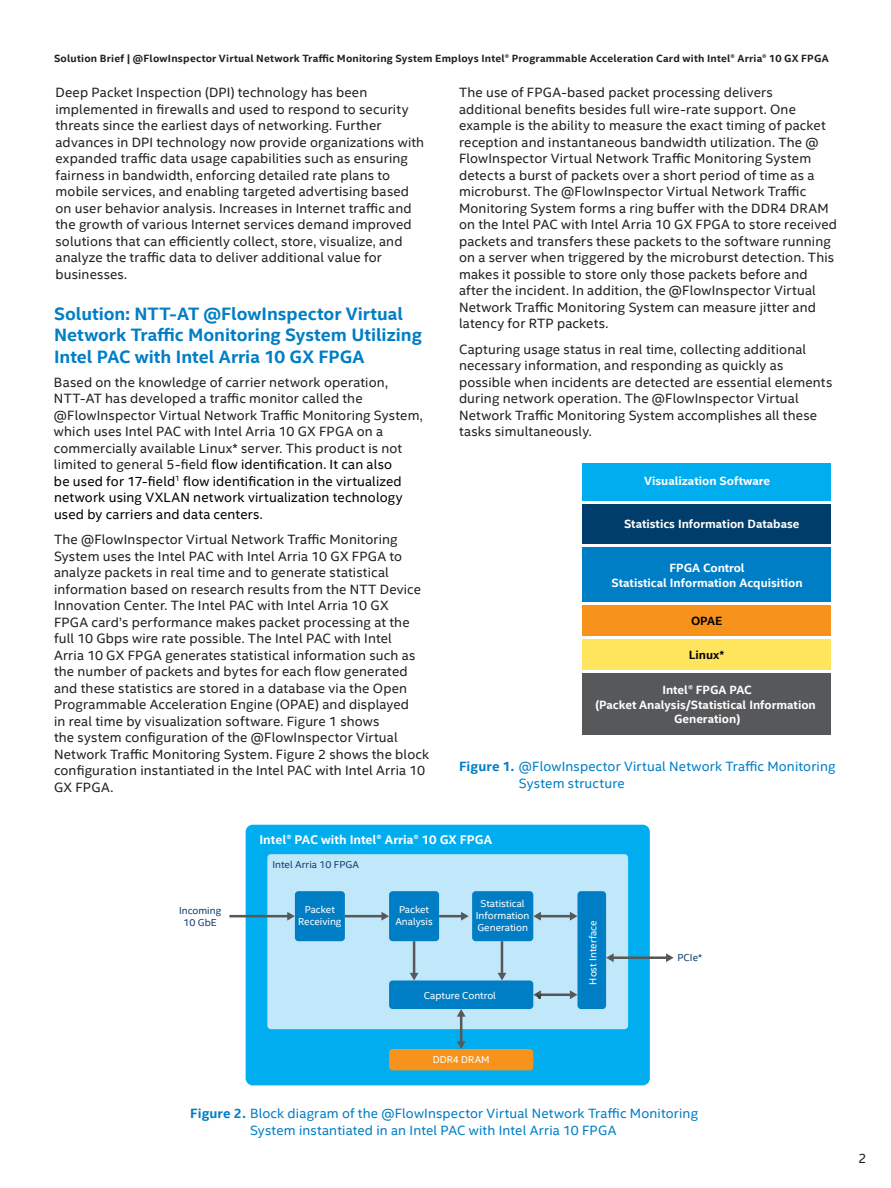
<style>
.page{position:relative;width:891px;height:1188px;background:#fff}
.page>*{position:absolute;margin:0;border:0;box-sizing:border-box;transform-origin:0 0}
.t1{font:700 18px/21.6px "Intel Clear";color:#007ec5}
.t2{font:13.5px/16.5px "Intel Clear";letter-spacing:.01em;color:#231f20}
.t3{font:13.5px/16.5px "Intel Clear";letter-spacing:.01em;color:#007ec5}
.t4{font:700 12.6px "Intel Clear";color:#fff}
.t5{font:700 12px/14.4px "Intel Clear";color:#fff;text-align:center}
.t6{font:700 12px "Intel Clear";color:#040503}
.t7{font:700 10.5px "Intel Clear";letter-spacing:.02em;color:#231f20}
.t8{font:10.05px/12.1px "Intel Clear";color:#fff;text-align:center}
.t9{font:10.05px/12.1px "Intel Clear";color:#133f70;text-align:center}
.t10{font:10.05px "Intel Clear";color:#231f20}
.s1{color:#000}
.s2{font-weight:700}
</style>
<div class="page">
<div style="left:582px;top:463px;width:249px;height:38px;background:#00aeef"></div>
<div style="left:582px;top:504px;width:249px;height:40px;background:#003d6a"></div>
<div style="left:582px;top:547px;width:249px;height:55px;background:#007ec5"></div>
<div style="left:582px;top:673px;width:249px;height:61px;background:#57585a"></div>
<div style="left:582px;top:606px;width:249px;height:30px;background:#f7931d"></div>
<div style="left:582px;top:639px;width:249px;height:31px;background:#ffe55e"></div>
<div style="left:246px;top:825px;width:404px;height:260px;background:#00aeef;border-radius:7px"></div>
<div style="left:267px;top:854px;width:361px;height:175px;background:#c0e7fa;border-radius:4px"></div>
<div style="left:295px;top:891px;width:50px;height:50px;background:#007ec5;border-radius:4px"></div>
<div style="left:389px;top:891px;width:50px;height:50px;background:#007ec5;border-radius:4px"></div>
<div style="left:472px;top:891px;width:61px;height:50px;background:#007ec5;border-radius:4px"></div>
<div style="left:389px;top:980px;width:144px;height:29px;background:#007ec5;border-radius:4px"></div>
<div style="left:389px;top:1049px;width:144px;height:21px;background:#f7931d;border-radius:4px"></div>
<div style="left:578px;top:891px;width:28px;height:118px;background:#007ec5;border-radius:4px"></div>
<hr style="left:229px;top:915px;width:60px;height:2px;background:#57585a">
<svg style="left:287px;top:912px;width:8px;height:9px"></svg>
<hr style="left:345px;top:915px;width:38px;height:2px;background:#57585a">
<svg style="left:381px;top:912px;width:8px;height:9px"></svg>
<hr style="left:439px;top:915px;width:23px;height:2px;background:#57585a">
<svg style="left:461px;top:912px;width:8px;height:9px"></svg>
<hr style="left:540px;top:915px;width:31px;height:2px;background:#57585a">
<svg style="left:533px;top:912px;width:8px;height:9px"></svg>
<svg style="left:570px;top:912px;width:8px;height:9px"></svg>
<hr style="left:612px;top:956px;width:55px;height:3px;background:#57585a">
<svg style="left:606px;top:953px;width:8px;height:9px"></svg>
<svg style="left:666px;top:953px;width:8px;height:9px"></svg>
<hr style="left:540px;top:994px;width:31px;height:2px;background:#57585a">
<svg style="left:533px;top:990px;width:8px;height:9px"></svg>
<svg style="left:570px;top:990px;width:8px;height:9px"></svg>
<hr style="left:460px;top:1015px;width:2px;height:28px;background:#57585a">
<svg style="left:457px;top:1041px;width:9px;height:8px"></svg>
<svg style="left:457px;top:1009px;width:9px;height:8px"></svg>
<hr style="left:413px;top:941px;width:2px;height:33px;background:#57585a">
<svg style="left:410px;top:973px;width:8px;height:7px"></svg>
<hr style="left:501px;top:941px;width:2px;height:33px;background:#57585a">
<svg style="left:498px;top:973px;width:8px;height:7px"></svg>
<p class="t7" style="left:54px;top:51px;width:776px">Solution Brief | @FlowInspector Virtual Network Traffic Monitoring System Employs Intel® Programmable Acceleration Card with Intel® Arria® 10 GX FPGA</p>
<p class="t2" style="left:55px;top:84px;width:370px">Deep Packet Inspection (DPI) technology has been implemented in firewalls and used to respond to security threats since the earliest days of networking. Further advances in DPI technology now provide organizations with expanded traffic data usage capabilities such as ensuring fairness in bandwidth, enforcing detailed rate plans to mobile services, and enabling targeted advertising based on user behavior analysis. Increases in Internet traffic and the growth of various Internet services demand improved solutions that can efficiently collect, store, visualize, and analyze the traffic data to deliver additional value for businesses.</p>
<h1 class="t1" style="left:54px;top:302px;width:369px">Solution: NTT-AT @FlowInspector Virtual<br>Network Traffic Monitoring System Utilizing<br>Intel PAC with Intel Arria 10 GX FPGA</h1>
<p class="t2" style="left:54px;top:373px;width:370px">Based on the knowledge of carrier network operation, NTT-AT has developed a traffic monitor called the @FlowInspector Virtual Network Traffic Monitoring System, which uses Intel PAC with Intel Arria 10 GX FPGA on a commercially available Linux* server. This product is not limited to general 5-field <span class="s1">flow identification. It can also<br>be used for 17-field</span><sup>1</sup> <span class="s1">flow identification in the virtualized network using VXLAN network virtualization technology used by carriers and data centers.</span></p>
<p class="t2" style="left:54px;top:531px;width:377px">The @FlowInspector Virtual Network Traffic Monitoring System uses the Intel PAC with Intel Arria 10 GX FPGA to analyze packets in real time and to generate statistical information based on research results from the NTT Device Innovation Center. The Intel PAC with Intel Arria 10 GX<br>FPGA card’s performance makes packet processing at the full 10 Gbps wire rate possible. The Intel PAC with Intel<br>Arria 10 GX FPGA generates statistical information such as the number of packets and bytes for each flow generated and these statistics are stored in a database via the Open Programmable Acceleration Engine (OPAE) and displayed<br>in real time by visualization software. Figure 1 shows<br>the system configuration of the @FlowInspector Virtual Network Traffic Monitoring System. Figure 2 shows the block configuration instantiated in the Intel PAC with Intel Arria 10<br>GX FPGA.</p>
<p class="t2" style="left:459px;top:84px;width:379px">The use of FPGA-based packet processing delivers additional benefits besides full wire-rate support. One example is the ability to measure the exact timing of packet reception and instantaneous bandwidth utilization. The @ FlowInspector Virtual Network Traffic Monitoring System detects a burst of packets over a short period of time as a microburst. The @FlowInspector Virtual Network Traffic Monitoring System forms a ring buffer with the DDR4 DRAM on the Intel PAC with Intel Arria 10 GX FPGA to store received packets and transfers these packets to the software running on a server when triggered by the microburst detection. This makes it possible to store only those packets before and after the incident. In addition, the @FlowInspector Virtual Network Traffic Monitoring System can measure jitter and latency for RTP packets.</p>
<p class="t2" style="left:459px;top:340px;width:375px">Capturing usage status in real time, collecting additional necessary information, and responding as quickly as possible when incidents are detected are essential elements during network operation. The @FlowInspector Virtual Network Traffic Monitoring System accomplishes all these tasks simultaneously.</p>
<p class="t5" style="left:644px;top:474px;width:128px">Visualization Software</p>
<p class="t5" style="left:624px;top:516px;width:177px">Statistics Information Database</p>
<p class="t5" style="left:612px;top:560px;width:193px">FPGA Control<br>Statistical Information Acquisition</p>
<p class="t6" style="left:691px;top:613px;width:33px">OPAE</p>
<p class="t6" style="left:689px;top:646px;width:37px">Linux*</p>
<p class="t5" style="left:595px;top:683px;width:222px">Intel® FPGA PAC<br>(Packet Analysis/Statistical Information<br>Generation)</p>
<p class="t3" style="left:519px;top:758px;width:318px;text-indent:-60px"><span class="s2">Figure 1.</span> @FlowInspector Virtual Network Traffic Monitoring<br>System structure</p>
<p class="t4" style="left:259px;top:831px;width:234px">Intel® PAC with Intel® Arria® 10 GX FPGA</p>
<p class="t9" style="left:273px;top:859px;width:88px">Intel Arria 10 FPGA</p>
<p class="t9" style="left:179px;top:904px;width:44px">Incoming<br>10 GbE</p>
<p class="t8" style="left:298px;top:903px;width:45px">Packet<br>Receiving</p>
<p class="t8" style="left:395px;top:903px;width:39px">Packet<br>Analysis</p>
<p class="t8" style="left:476px;top:897px;width:55px">Statistical<br>Information<br>Generation</p>
<p class="t8" style="left:424px;top:989px;width:74px">Capture Control</p>
<p class="t10" style="left:537px;top:989px;width:7px">v</p>
<p class="t8" style="left:433px;top:1054px;width:58px">DDR4 DRAM</p>
<p class="t8" style="left:587px;top:985px;width:65px;rotate:-90deg">Host Interface</p>
<p class="t9" style="left:677px;top:951px;width:26px">PCIe*</p>
<p class="t3" style="left:250px;top:1105px;width:450px;text-indent:-60px"><span class="s2">Figure 2.</span> Block diagram of the @FlowInspector Virtual Network Traffic Monitoring<br>System instantiated in an Intel PAC with Intel Arria 10 FPGA</p>
<p class="t2" style="left:858px;top:1150px;width:10px">2</p>
</div>
